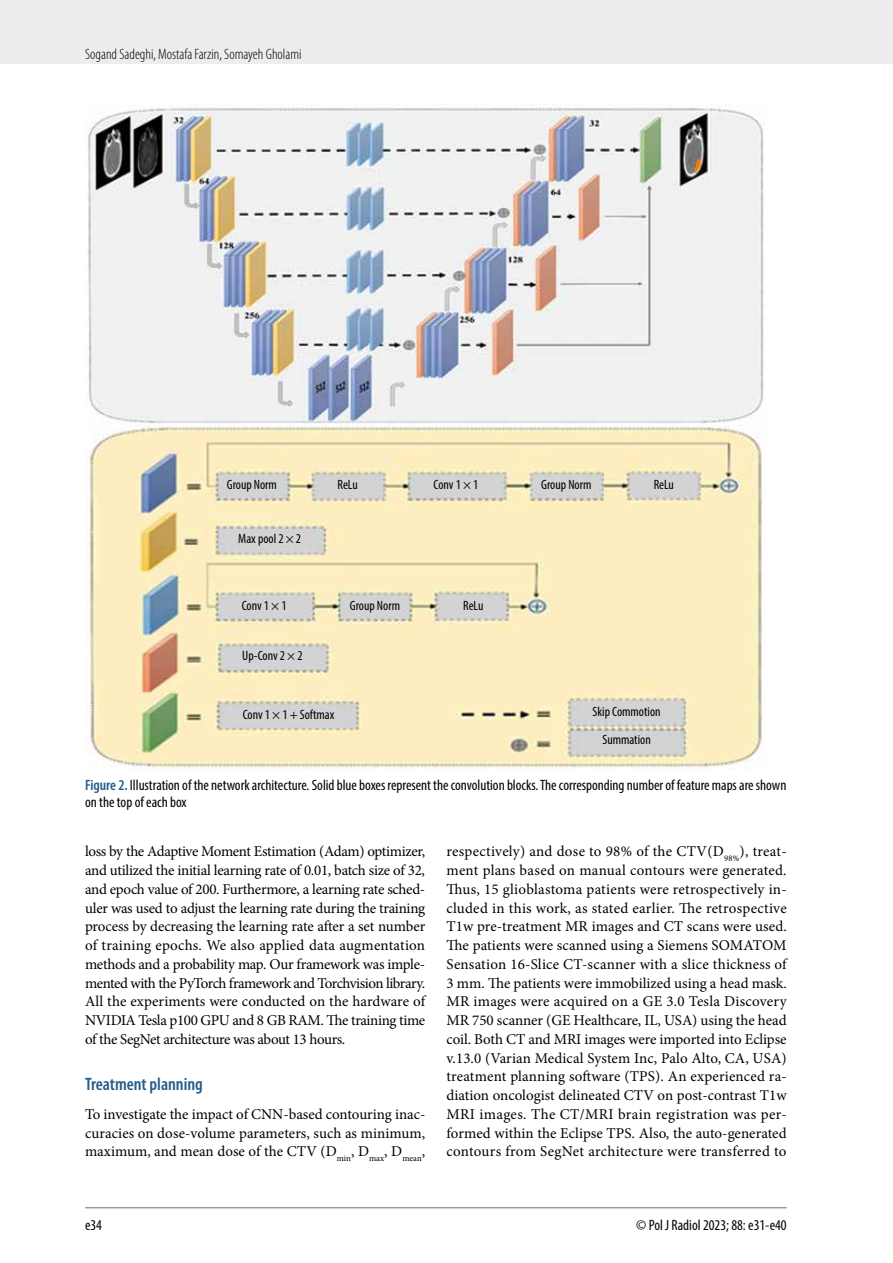
<style>
.page{position:relative;width:893px;height:1263px;background:#fff}
.page>*{position:absolute;margin:0;border:0;box-sizing:border-box;transform-origin:0 0}
.t1{font:600 condensed 18px "Myriad Pro";color:#245d8c}
.t2{font:15px/18.8px "Minion Pro";color:#000;text-align:justify}
.t3{font:condensed 15px/16.5px "Myriad Pro";color:#000}
.t4{font:300 condensed 15px "Myriad Pro";color:#000}
.t5{font:condensed 13.5px/27.8px "Myriad Pro";color:#000;text-align:center}
.s1{font-weight:600;color:#245d8c}
</style>
<div class="page">
<div style="left:0;top:0;width:893px;height:64px;background:#ededed"></div>
<hr style="left:85px;top:1207px;width:702px;height:1px;background:#9d9d9c">
<img style="left:87px;top:104px;width:677px;height:665px">
<p class="t4" style="left:85px;top:45px;width:218px">Sogand Sadeghi, Mostafa Farzin, Somayeh Gholami</p>
<p class="t5" style="left:227px;top:471px;width:52px">Group Norm</p>
<p class="t5" style="left:337px;top:471px;width:22px">ReLu</p>
<p class="t5" style="left:434px;top:471px;width:46px">Conv 1 × 1</p>
<p class="t5" style="left:238px;top:524px;width:64px">Max pool 2 × 2</p>
<p class="t5" style="left:242px;top:591px;width:46px">Conv 1 × 1</p>
<p class="t5" style="left:242px;top:642px;width:62px">Up-Conv 2 × 2</p>
<p class="t5" style="left:350px;top:591px;width:52px">Group Norm</p>
<p class="t5" style="left:463px;top:591px;width:22px">ReLu</p>
<p class="t5" style="left:541px;top:471px;width:52px">Group Norm</p>
<p class="t5" style="left:654px;top:471px;width:22px">ReLu</p>
<p class="t5" style="left:243px;top:700px;width:93px">Conv 1 × 1 + Softmax</p>
<p class="t5" style="left:593px;top:698px;width:70px">Skip Commotion<br>Summation</p>
<p class="t3" style="left:85px;top:777px;width:703px"><span class="s1">Figure 2.</span> Illustration of the network architecture. Solid blue boxes represent the convolution blocks. The corresponding number of feature maps are shown on the top of each box</p>
<p class="t2" style="left:85px;top:842px;width:342px">loss by the Adaptive Moment Estimation (Adam) optimizer, and utilized the initial learning rate of 0.01, batch size of 32, and epoch value of 200. Furthermore, a learning rate sched&shy;uler was used to adjust the learning rate during the training process by decreasing the learning rate after a set number of training epochs. We also applied data augmentation methods and a probability map. Our framework was imple&shy;mented with the PyTorch framework and Torchvision library.<br>All the experiments were conducted on the hardware of NVIDIA Tesla p100 GPU and 8 GB RAM. The training time of the SegNet architecture was about 13 hours.</p>
<p class="t1" style="left:85px;top:1073px;width:119px">Treatment planning</p>
<p class="t2" style="left:85px;top:1105px;width:342px">To investigate the impact of CNN-based contouring inac&shy;curacies on dose-volume parameters, such as minimum, maximum, and mean dose of the CTV (D<sub>min</sub>, D<sub>max</sub>, D<sub>mean</sub>,</p>
<p class="t2" style="left:446px;top:842px;width:342px">respectively) and dose to 98% of the CTV(D<sub>98%</sub>), treat&shy;ment plans based on manual contours were generated.<br>Thus, 15 glioblastoma patients were retrospectively in&shy;cluded in this work, as stated earlier. The retrospective T1w pre-treatment MR images and CT scans were used.<br>The patients were scanned using a Siemens SOMATOM Sensation 16-Slice CT-scanner with a slice thickness of 3 mm. The patients were immobilized using a head mask.<br>MR images were acquired on a GE 3.0 Tesla Discovery MR 750 scanner (GE Healthcare, IL, USA) using the head coil. Both CT and MRI images were imported into Eclipse v.13.0 (Varian Medical System Inc, Palo Alto, CA, USA) treatment planning software (TPS). An experienced ra&shy;diation oncologist delineated CTV on post-contrast T1w MRI images. The CT/MRI brain registration was per&shy;formed within the Eclipse TPS. Also, the auto-generated contours from SegNet architecture were transferred to</p>
<p class="t3" style="left:85px;top:1216px;width:18px">e34</p>
<p class="t3" style="left:636px;top:1216px;width:152px">© Pol J Radiol 2023; 88: e31-e40</p>
</div>
